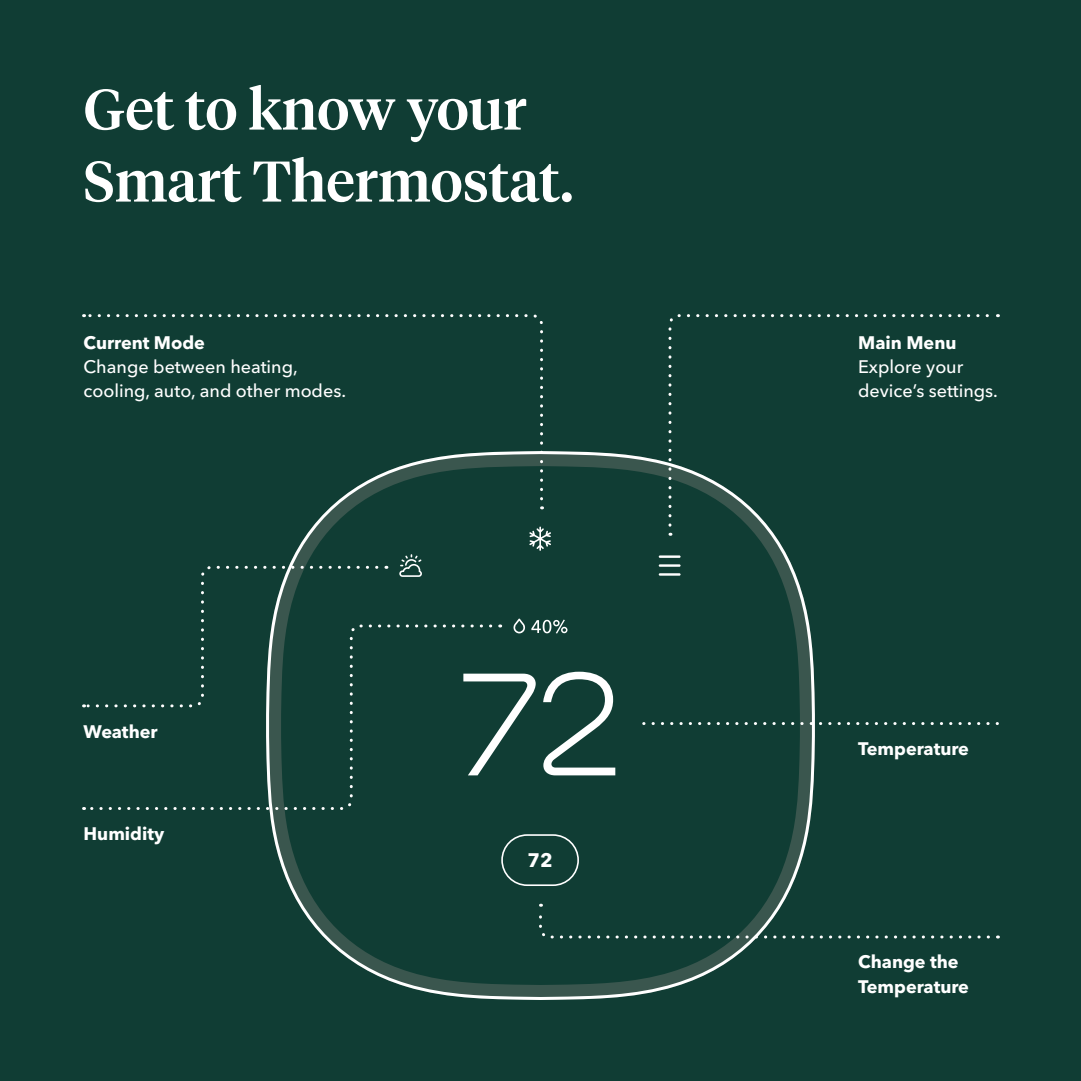
<style>
.page{position:relative;width:1081px;height:1081px;background:#103d34}
.page>*{position:absolute;margin:0;border:0;box-sizing:border-box;transform-origin:0 0}
.t1{font:128.1px "Ecobee 2021";color:#fff}
.t2{font:500 57px/72px "Tiempos Headline";color:#fff}
.t3{font:700 19.5px "Avenir Next LT Pro";color:#fff}
.t4{font:500 18px/24px "Avenir Next LT Pro";color:#fff}
.t5{font:700 18px/24.6px "Avenir Next LT Pro";color:#fff}
</style>
<div class="page">
<svg style="left:269px;top:451px;width:546px;height:549px"></svg>
<svg style="left:85px;top:314px;width:460px;height:188px"></svg>
<svg style="left:85px;top:623px;width:409px;height:188px"></svg>
<svg style="left:84px;top:564px;width:296px;height:145px"></svg>
<svg style="left:667px;top:314px;width:322px;height:214px"></svg>
<svg style="left:537px;top:904px;width:453px;height:36px"></svg>
<svg style="left:637px;top:722px;width:360px;height:3px"></svg>
<h2 class="t2" style="left:84px;top:71px;width:491px">Get to know your<br>Smart Thermostat.</h2>
<p class="t5" style="left:84px;top:331px;width:123px">Current Mode</p>
<p class="t4" style="left:84px;top:355px;width:264px">Change between heating, cooling, auto, and other modes.</p>
<p class="t5" style="left:84px;top:719px;width:76px">Weather</p>
<p class="t5" style="left:84px;top:821px;width:82px">Humidity</p>
<h1 class="t1" style="left:460px;top:637px;width:161px">72</h1>
<p class="t3" style="left:528px;top:848px;width:27px">72</p>
<p class="t5" style="left:858px;top:331px;width:100px">Main Menu</p>
<p class="t4" style="left:858px;top:355px;width:141px">Explore your device’s settings.</p>
<p class="t5" style="left:858px;top:736px;width:112px">Temperature</p>
<p class="t5" style="left:858px;top:950px;width:112px">Change the<br>Temperature</p>
</div>
